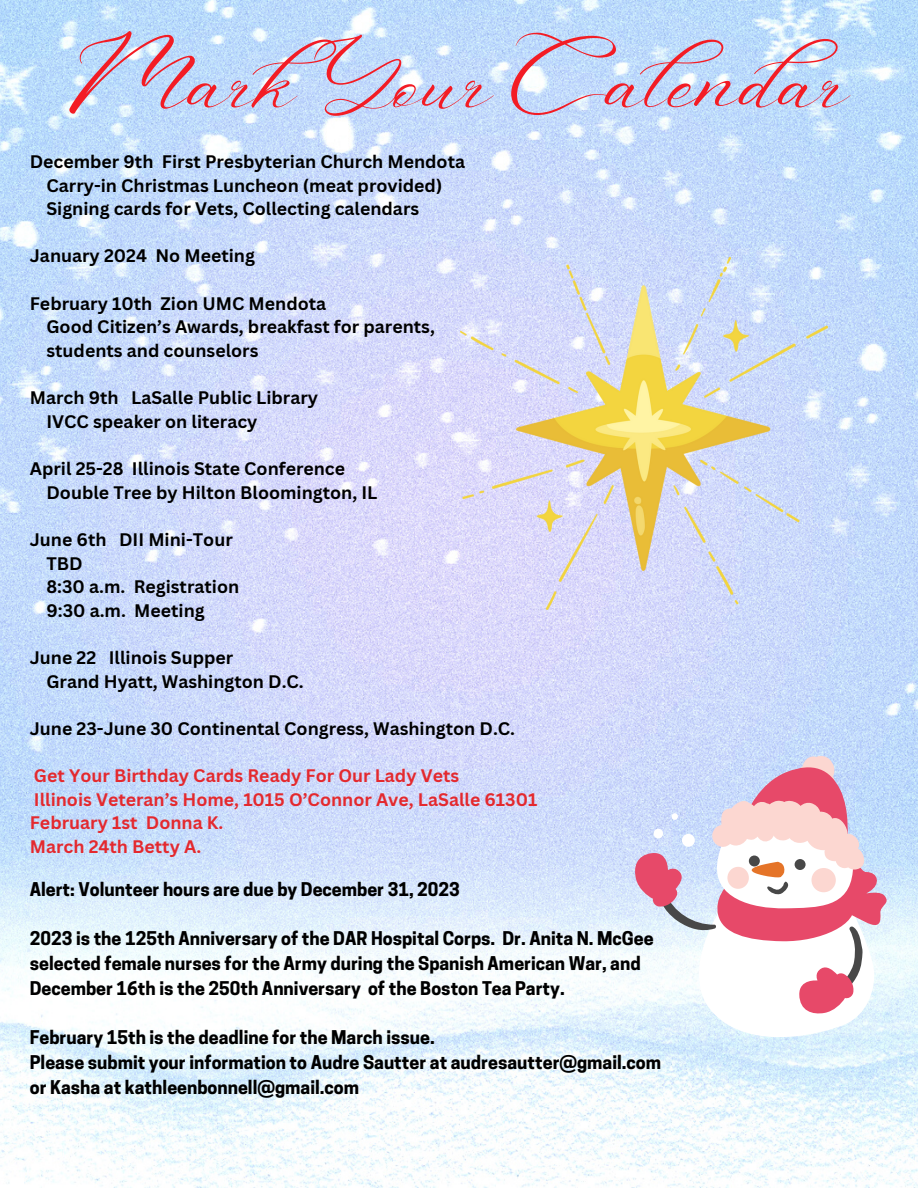
<style>
.page{position:relative;width:918px;height:1188px;background:#fff}
.page>*{position:absolute;margin:0;border:0;box-sizing:border-box;transform-origin:0 0}
.t1{font:50.25px "Aniyah";color:#f31c24}
.t2{font:700 17.85px/24.8px "Cooper Hewitt";color:#000}
.t3{font:700 17.7px "Canva Sans";color:#000}
.t4{font:700 17.7px "Canva Sans";color:#e4292e}
</style>
<div class="page">
<img style="left:0;top:0;width:918px;height:1188px">
<svg style="left:633px;top:755px;width:259px;height:298px"></svg>
<img style="left:461px;top:257px;width:367px;height:352px">
<p class="t1" style="left:68px;top:64px;width:782px">MarkYour Calendar</p>
<p class="t3" style="left:30px;top:149px;width:437px">December 9th First Presbyterian Church Mendota</p>
<p class="t3" style="left:46px;top:173px;width:397px">Carry-in Christmas Luncheon (meat provided)</p>
<p class="t3" style="left:46px;top:196px;width:374px">Signing cards for Vets, Collecting calendars</p>
<p class="t3" style="left:30px;top:244px;width:227px">January 2024 No Meeting</p>
<p class="t3" style="left:30px;top:291px;width:298px">February 10th Zion UMC Mendota</p>
<p class="t3" style="left:46px;top:314px;width:390px">Good Citizen’s Awards, breakfast for parents,</p>
<p class="t3" style="left:46px;top:338px;width:214px">students and counselors</p>
<p class="t3" style="left:30px;top:385px;width:290px">March 9th LaSalle Public Library</p>
<p class="t3" style="left:46px;top:409px;width:212px">IVCC speaker on literacy</p>
<p class="t3" style="left:30px;top:456px;width:317px">April 25-28 Illinois State Conference</p>
<p class="t3" style="left:46px;top:480px;width:332px">Double Tree by Hilton Bloomington, IL</p>
<p class="t3" style="left:30px;top:527px;width:205px">June 6th DII Mini-Tour</p>
<p class="t3" style="left:46px;top:551px;width:38px">TBD</p>
<p class="t3" style="left:46px;top:574px;width:194px">8:30 a.m. Registration</p>
<p class="t3" style="left:46px;top:598px;width:160px">9:30 a.m. Meeting</p>
<p class="t3" style="left:30px;top:645px;width:205px">June 22 Illinois Supper</p>
<p class="t3" style="left:46px;top:669px;width:259px">Grand Hyatt, Washington D.C.</p>
<p class="t3" style="left:30px;top:716px;width:487px">June 23-June 30 Continental Congress, Washington D.C.</p>
<p class="t4" style="left:34px;top:763px;width:427px">Get Your Birthday Cards Ready For Our Lady Vets</p>
<p class="t4" style="left:34px;top:787px;width:505px">Illinois Veteran’s Home, 1015 O’Connor Ave, LaSalle 61301</p>
<p class="t4" style="left:30px;top:811px;width:195px">February 1st Donna K.</p>
<p class="t4" style="left:30px;top:834px;width:173px">March 24th Betty A.</p>
<p class="t2" style="left:30px;top:879px;width:432px">Alert: Volunteer hours are due by December 31, 2023</p>
<p class="t2" style="left:30px;top:928px;width:625px">2023 is the 125th Anniversary of the DAR Hospital Corps. Dr. Anita N. McGee selected female nurses for the Army during the Spanish American War, and<br>December 16th is the 250th Anniversary of the Boston Tea Party.</p>
<p class="t2" style="left:30px;top:1027px;width:407px">February 15th is the deadline for the March issue.</p>
<p class="t2" style="left:30px;top:1052px;width:633px">Please submit your information to Audre Sautter at audresautter@gmail.com or Kasha at kathleenbonnell@gmail.com</p>
</div>
